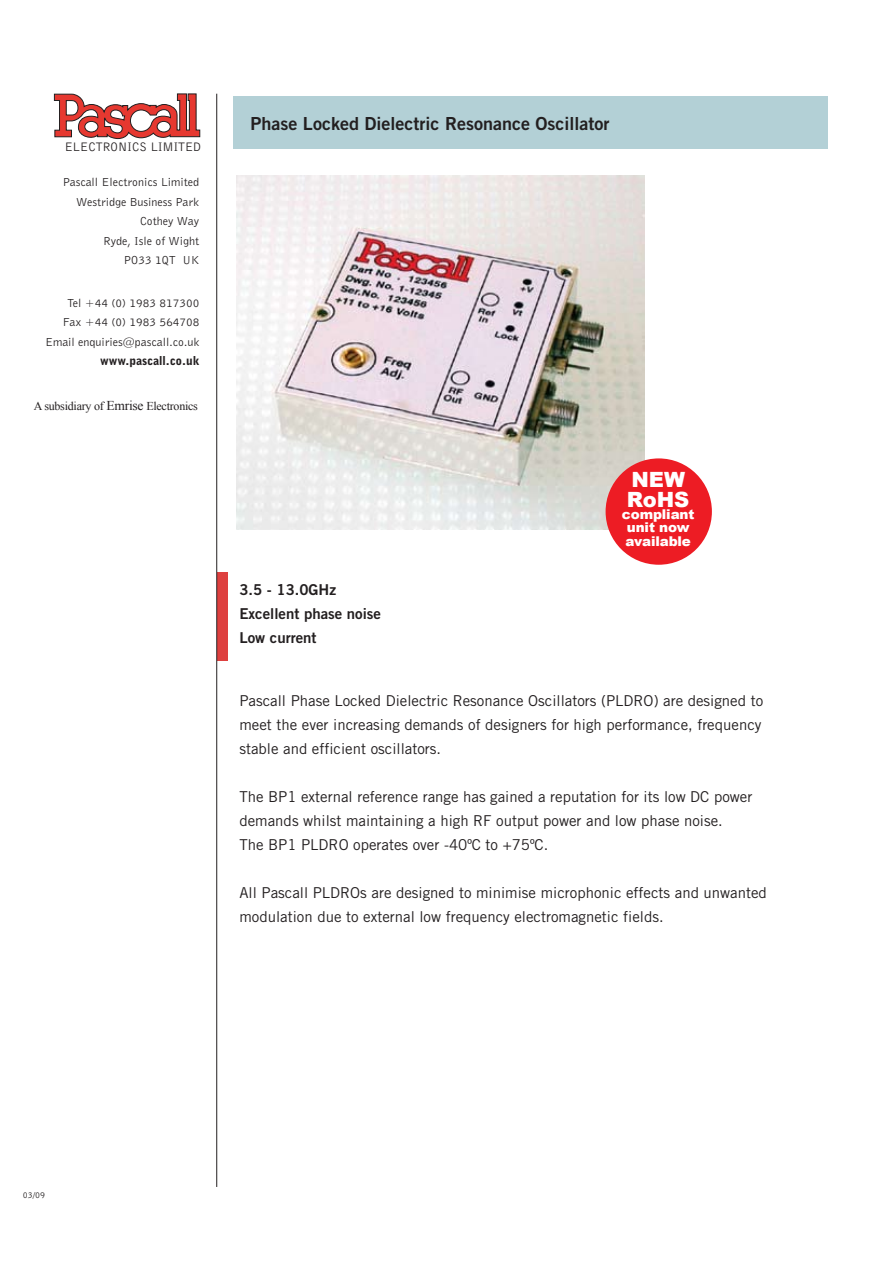
<style>
.page{position:relative;width:893px;height:1263px;background:#fff}
.page>*{position:absolute;margin:0;border:0;box-sizing:border-box;transform-origin:0 0}
.t1{font:900 21px/19.5px "Arial";color:#fff}
.t2{font:18px "Trade Gothic Bold Two";color:#231f20}
.t3{font:15px/24px "Trade Gothic";color:#231f20}
.t4{font:15px/24px "Trade Gothic Bold Two";color:#231f20}
.t5{font:900 13.5px/13.5px "Arial";letter-spacing:-.01em;color:#fff}
.t6{font:12.75px "Bell Gothic BT";letter-spacing:-.02em;color:#231f20}
.t7{font:12px/19.5px "Bell Gothic BT";color:#231f20;text-align:right}
.t8{font:12px "Times New Roman";letter-spacing:-.02em;color:#231f20}
.t9{font:900 12px "Bell Gothic BT";color:#231f20}
.t10{font:9px "Bell Gothic BT";color:#231f20}
.s1{font-size:13.5px}
</style>
<div class="page">
<div style="left:217px;top:572px;width:10px;height:88px;background:#de403f"></div>
<div style="left:234px;top:96px;width:594px;height:52px;background:#b3d0d6"></div>
<svg style="left:54px;top:93px;width:147px;height:47px"></svg>
<hr style="left:216px;top:94px;width:1px;height:1093px;background:#231f20">
<img style="left:236px;top:175px;width:409px;height:355px">
<div style="left:606px;top:458px;width:106px;height:107px;background:#ed1c24;border-radius:50%"></div>
<p class="t6" style="left:64px;top:139px;width:138px">ELECTRONICS LIMITED</p>
<p class="t7" style="left:63px;top:172px;width:138px">Pascall Electronics Limited<br>Westridge Business Park<br>Cothey Way<br>Ryde, Isle of Wight<br>PO33 1QT UK</p>
<p class="t7" style="left:45px;top:292px;width:156px">Tel +44 (0) 1983 817300<br>Fax +44 (0) 1983 564708<br>Email enquiries@pascall.co.uk</p>
<p class="t9" style="left:100px;top:353px;width:101px">www.pascall.co.uk</p>
<p class="t8" style="left:34px;top:399px;width:166px">A subsidiary of <span class="s1">Emrise</span> Electronics</p>
<p class="t2" style="left:250px;top:113px;width:360px">Phase Locked Dielectric Resonance Oscillator</p>
<p class="t4" style="left:239px;top:577px;width:143px">3.5 - 13.0GHz<br>Excellent phase noise<br>Low current</p>
<h1 class="t1" style="left:627px;top:470px;width:64px">NEW<br>RoHS</h1>
<p class="t5" style="left:622px;top:507px;width:74px">compliant unit now available</p>
<p class="t3" style="left:239px;top:689px;width:525px;text-align:justify">Pascall Phase Locked Dielectric Resonance Oscillators (PLDRO) are designed to meet the ever increasing demands of designers for high performance, frequency stable and efficient oscillators.</p>
<p class="t3" style="left:239px;top:785px;width:514px">The BP1 external reference range has gained a reputation for its low DC power demands whilst maintaining a high RF output power and low phase noise.<br>The BP1 PLDRO operates over -40ºC to +75ºC.</p>
<p class="t3" style="left:239px;top:881px;width:529px">All Pascall PLDROs are designed to minimise microphonic effects and unwanted modulation due to external low frequency electromagnetic fields.</p>
<p class="t10" style="left:23px;top:1190px;width:24px">03/09</p>
</div>
